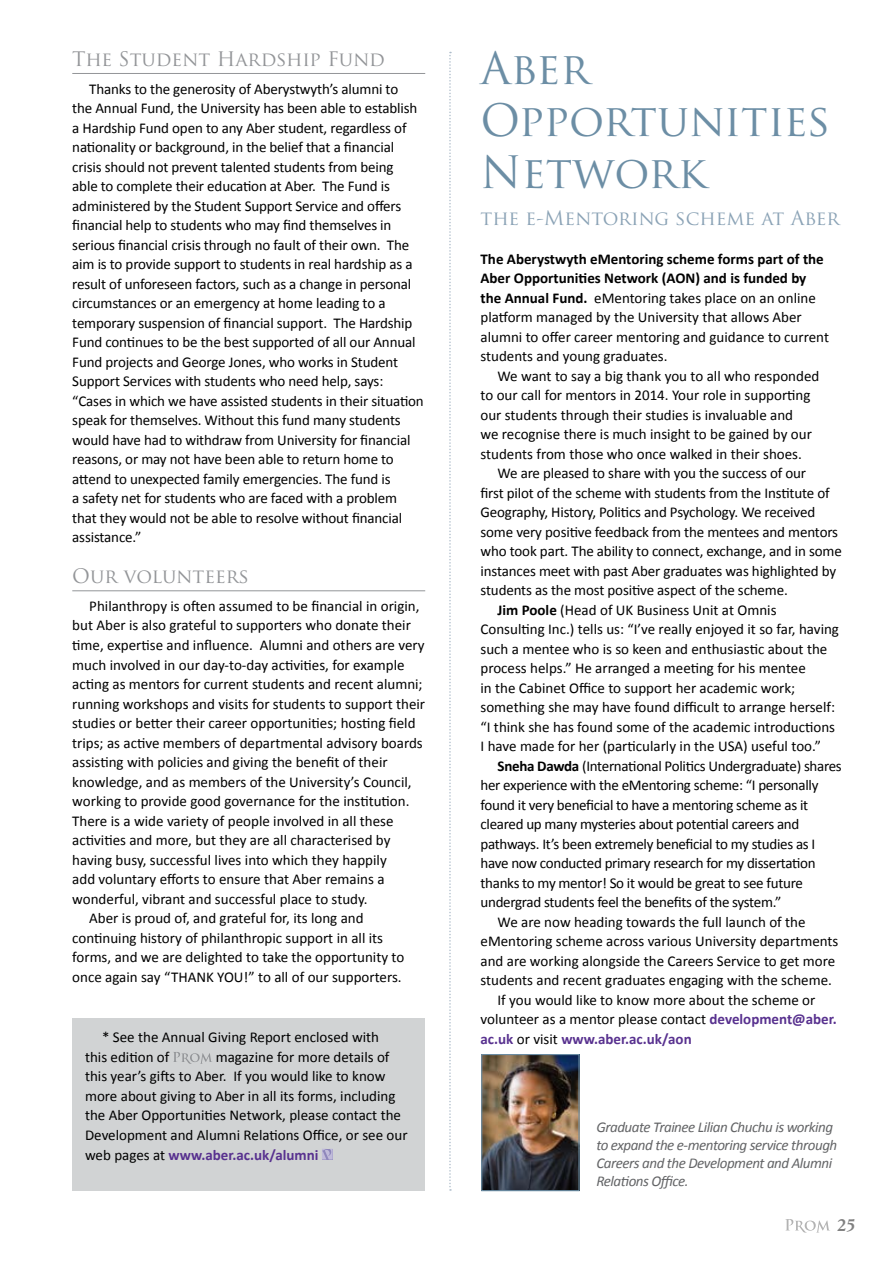
<style>
.page{position:relative;width:893px;height:1263px;background:#fff}
.page>*{position:absolute;margin:0;border:0;box-sizing:border-box;transform-origin:0 0}
.t1{font:43.5px/52.2px "Trajan Pro";color:#6c8ea5}
.t2{font:19.5px "Trajan Pro";color:#939598}
.t3{font:19.5px "Trajan Pro";color:#8ba3b6}
.t4{font:700 18px "Italian Garamond BT";color:#000}
.t5{font:15px/19.5px "Calibri";letter-spacing:-.01em;color:#000}
.t6{font:italic 15px/18px "Calibri";letter-spacing:-.03em;color:#636466}
.t7{font:700 15px "Calibri";color:#58318f}
.s1{font-weight:700;color:#58318f}
.s2{font-weight:700}
.s3{font-weight:400;color:#000}
</style>
<div class="page">
<div style="left:72px;top:1018px;width:353px;height:173px;background:#d1d3d4"></div>
<svg style="left:785px;top:1219px;width:45px;height:13px"></svg>
<hr style="left:72px;top:73px;width:353px;height:1px;background:#939598">
<hr style="left:72px;top:590px;width:353px;height:1px;background:#939598">
<svg style="left:449px;top:52px;width:2px;height:1139px"></svg>
<img style="left:483px;top:1056px;width:95px;height:133px">
<div style="left:481px;top:1054px;width:99px;height:137px;border:1px solid #6c8ea5"></div>
<svg style="left:173px;top:1052px;width:39px;height:12px"></svg>
<svg style="left:322px;top:1149px;width:11px;height:10px"></svg>
<h2 class="t2" style="left:72px;top:46px;width:314px">The Student Hardship Fund</h2>
<p class="t5" style="left:72px;top:78px;width:353px;text-indent:17px">Thanks to the generosity of Aberystwyth’s alumni to<br>the Annual Fund, the University has been able to establish a Hardship Fund open to any Aber student, regardless of nationality or background, in the belief that a financial crisis should not prevent talented students from being<br>able to complete their education at Aber. The Fund is administered by the Student Support Service and offers financial help to students who may find themselves in serious financial crisis through no fault of their own. The aim is to provide support to students in real hardship as a result of unforeseen factors, such as a change in personal circumstances or an emergency at home leading to a temporary suspension of financial support. The Hardship Fund continues to be the best supported of all our Annual Fund projects and George Jones, who works in Student Support Services with students who need help, says: “Cases in which we have assisted students in their situation speak for themselves. Without this fund many students would have had to withdraw from University for financial reasons, or may not have been able to return home to attend to unexpected family emergencies. The fund is<br>a safety net for students who are faced with a problem that they would not be able to resolve without financial assistance.”</p>
<h2 class="t2" style="left:72px;top:563px;width:178px">Our volunteers</h2>
<p class="t5" style="left:89px;top:595px;width:332px">Philanthropy is often assumed to be financial in origin,</p>
<p class="t5" style="left:72px;top:615px;width:340px">but Aber is also grateful to supporters who donate their</p>
<p class="t5" style="left:72px;top:634px;width:354px">time, expertise and influence. Alumni and others are very</p>
<p class="t5" style="left:72px;top:654px;width:334px">much involved in our day-to-day activities, for example</p>
<p class="t5" style="left:72px;top:673px;width:352px">acting as mentors for current students and recent alumni;</p>
<p class="t5" style="left:72px;top:693px;width:354px">running workshops and visits for students to support their</p>
<p class="t5" style="left:72px;top:712px;width:345px">studies or better their career opportunities; hosting field</p>
<p class="t5" style="left:72px;top:732px;width:352px">trips; as active members of departmental advisory boards</p>
<p class="t5" style="left:72px;top:751px;width:317px">assisting with policies and giving the benefit of their</p>
<p class="t5" style="left:72px;top:771px;width:341px">knowledge, and as members of the University’s Council,</p>
<p class="t5" style="left:72px;top:790px;width:339px">working to provide good governance for the institution.</p>
<p class="t5" style="left:72px;top:810px;width:323px">There is a wide variety of people involved in all these</p>
<p class="t5" style="left:72px;top:829px;width:320px">activities and more, but they are all characterised by</p>
<p class="t5" style="left:72px;top:849px;width:316px">having busy, successful lives into which they happily</p>
<p class="t5" style="left:72px;top:868px;width:314px">add voluntary efforts to ensure that Aber remains a</p>
<p class="t5" style="left:72px;top:888px;width:295px">wonderful, vibrant and successful place to study.</p>
<p class="t5" style="left:89px;top:907px;width:276px">Aber is proud of, and grateful for, its long and</p>
<p class="t5" style="left:72px;top:927px;width:312px">continuing history of philanthropic support in all its</p>
<p class="t5" style="left:72px;top:946px;width:334px">forms, and we are delighted to take the opportunity to</p>
<p class="t5" style="left:72px;top:966px;width:331px">once again say “THANK YOU!” to all of our supporters.</p>
<p class="t5" style="left:85px;top:1027px;width:296px;text-indent:17px">* See the Annual Giving Report enclosed with this edition of</p>
<p class="t5" style="left:85px;top:1046px;width:324px;text-indent:131px">magazine for more details of this year’s gifts to Aber. If you would like to know more about giving to Aber in all its forms, including the Aber Opportunities Network, please contact the Development and Alumni Relations Office, or see our web pages at <span class="s1">www.aber.ac.uk/alumni</span></p>
<h1 class="t1" style="left:480px;top:41px;width:351px">Aber<br>Opportunities<br>Network</h1>
<h2 class="t3" style="left:480px;top:205px;width:361px">the e-Mentoring scheme at Aber</h2>
<p class="t5" style="left:480px;top:248px;width:350px"><span class="s2">The Aberystwyth eMentoring scheme forms part of the Aber Opportunities Network (AON) and is funded by the Annual Fund.</span> eMentoring takes place on an online platform managed by the University that allows Aber alumni to offer career mentoring and guidance to current students and young graduates.</p>
<p class="t5" style="left:480px;top:365px;width:340px;text-indent:17px">We want to say a big thank you to all who responded to our call for mentors in 2014. Your role in supporting our students through their studies is invaluable and<br>we recognise there is much insight to be gained by our students from those who once walked in their shoes.</p>
<p class="t5" style="left:497px;top:463px;width:310px">We are pleased to share with you the success of our</p>
<p class="t5" style="left:480px;top:482px;width:351px">first pilot of the scheme with students from the Institute of</p>
<p class="t5" style="left:480px;top:502px;width:336px">Geography, History, Politics and Psychology. We received</p>
<p class="t5" style="left:480px;top:521px;width:359px">some very positive feedback from the mentees and mentors</p>
<p class="t5" style="left:480px;top:541px;width:363px">who took part. The ability to connect, exchange, and in some</p>
<p class="t5" style="left:480px;top:560px;width:357px">instances meet with past Aber graduates was highlighted by</p>
<p class="t5" style="left:480px;top:580px;width:309px">students as the most positive aspect of the scheme.</p>
<p class="t5" style="left:497px;top:599px;width:280px"><span class="s2">Jim Poole</span> (Head of UK Business Unit at Omnis</p>
<p class="t5" style="left:480px;top:619px;width:360px">Consulting Inc.) tells us: “I’ve really enjoyed it so far, having</p>
<p class="t5" style="left:480px;top:638px;width:348px">such a mentee who is so keen and enthusiastic about the</p>
<p class="t5" style="left:480px;top:658px;width:327px">process helps.” He arranged a meeting for his mentee</p>
<p class="t5" style="left:480px;top:677px;width:316px">in the Cabinet Office to support her academic work;</p>
<p class="t5" style="left:480px;top:697px;width:356px">something she may have found difficult to arrange herself:</p>
<p class="t5" style="left:480px;top:716px;width:356px">“I think she has found some of the academic introductions</p>
<p class="t5" style="left:480px;top:736px;width:342px">I have made for her (particularly in the USA) useful too.”</p>
<p class="t5" style="left:497px;top:755px;width:346px"><span class="s2">Sneha Dawda</span> (International Politics Undergraduate) shares</p>
<p class="t5" style="left:480px;top:775px;width:339px">her experience with the eMentoring scheme: “I personally</p>
<p class="t5" style="left:480px;top:794px;width:329px">found it very beneficial to have a mentoring scheme as it</p>
<p class="t5" style="left:480px;top:814px;width:320px">cleared up many mysteries about potential careers and</p>
<p class="t5" style="left:480px;top:833px;width:336px">pathways. It’s been extremely beneficial to my studies as I</p>
<p class="t5" style="left:480px;top:853px;width:337px">have now conducted primary research for my dissertation</p>
<p class="t5" style="left:480px;top:872px;width:324px">thanks to my mentor! So it would be great to see future</p>
<p class="t5" style="left:480px;top:892px;width:302px">undergrad students feel the benefits of the system.”</p>
<p class="t5" style="left:497px;top:911px;width:310px">We are now heading towards the full launch of the</p>
<p class="t5" style="left:480px;top:931px;width:359px">eMentoring scheme across various University departments</p>
<p class="t5" style="left:480px;top:950px;width:356px">and are working alongside the Careers Service to get more</p>
<p class="t5" style="left:480px;top:970px;width:351px">students and recent graduates engaging with the scheme.</p>
<p class="t5" style="left:497px;top:989px;width:319px">If you would like to know more about the scheme or</p>
<p class="t5" style="left:480px;top:1009px;width:358px">volunteer as a mentor please contact <span class="s1">development@aber.</span></p>
<p class="t7" style="left:480px;top:1029px;width:213px">ac.uk <span class="s3">or visit</span> www.aber.ac.uk/aon</p>
<p class="t6" style="left:596px;top:1118px;width:242px">Graduate Trainee Lilian Chuchu is working to expand the e-mentoring service through Careers and the Development and Alumni Relations Office.</p>
<p class="t4" style="left:837px;top:1214px;width:20px">25</p>
</div>
